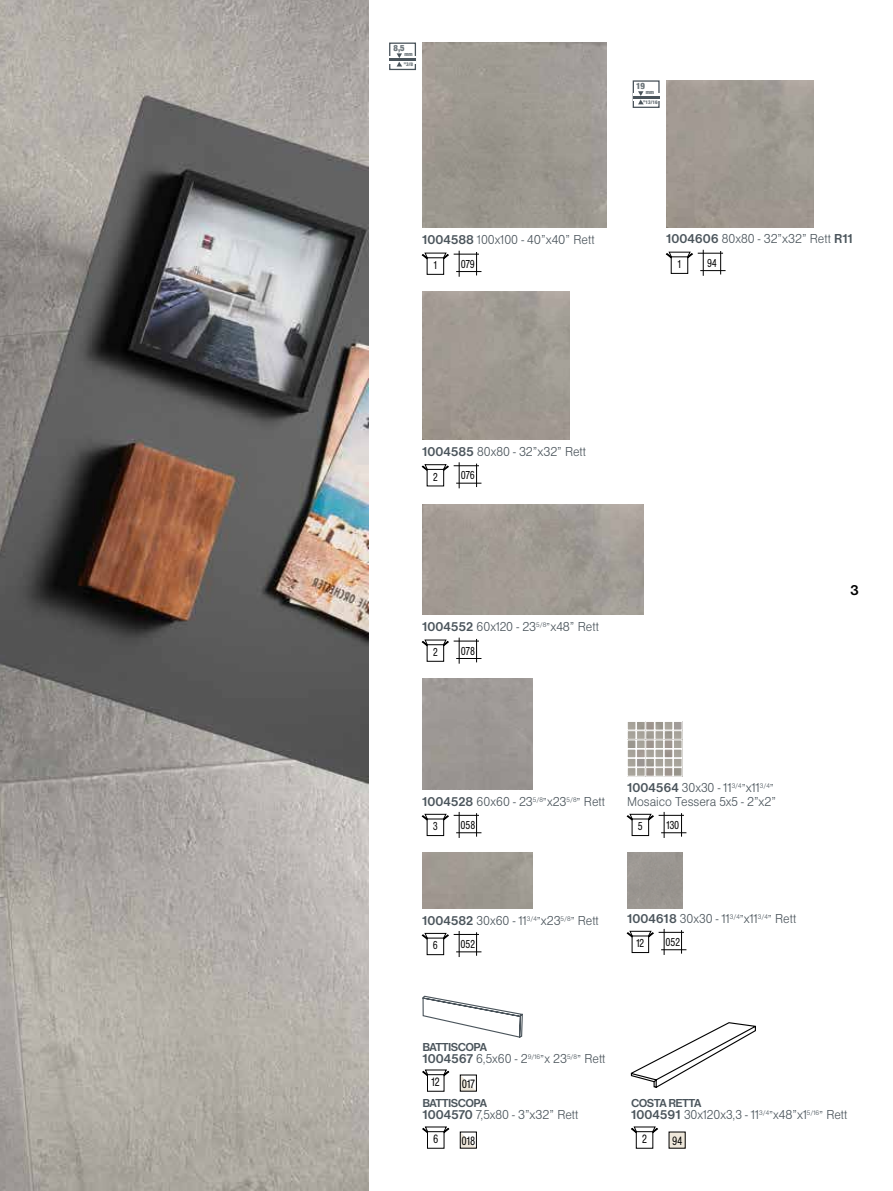
<style>
.page{position:relative;width:893px;height:1191px;background:#fff}
.page>*{position:absolute;margin:0;border:0;box-sizing:border-box;transform-origin:0 0}
.t1{font:700 15px "Nimbus San D";color:#000}
.t2{font:13.5px/13.6px "Nimbus San D Ligh";color:#4a545b;scale:.95 1}
.t3{font:condensed 12.6px "Nimbus San D";color:#000;scale:.9 1}
.t4{font:condensed 12px "Nimbus San D";letter-spacing:-.005em;color:#000;scale:.9 1}
.t5{font:700 12px "Nimbus San D";letter-spacing:-.05em;color:#4a545b}
.t6{font:900 condensed 8.7px "Helvetica Neue";color:#6e777c}
.t7{font:900 condensed 5.4px "Helvetica Neue";color:#6e777c}
.t8{font:900 condensed 4.95px "Helvetica Neue";color:#6e777c}
.s1{font-family:"Nimbus San D";font-weight:700}
.s2{font-size:12px}
</style>
<div class="page">
<img style="left:0;top:0;width:368px;height:1191px">
<svg style="left:422px;top:251px;width:59px;height:26px"></svg>
<svg style="left:422px;top:637px;width:59px;height:26px"></svg>
<svg style="left:666px;top:250px;width:59px;height:26px"></svg>
<svg style="left:422px;top:812px;width:59px;height:26px"></svg>
<svg style="left:422px;top:931px;width:59px;height:26px"></svg>
<svg style="left:627px;top:929px;width:59px;height:26px"></svg>
<svg style="left:627px;top:812px;width:59px;height:26px"></svg>
<svg style="left:627px;top:721px;width:55px;height:55px"></svg>
<div style="left:673px;top:767px;width:9px;height:9px;border:1px solid #fff"></div>
<svg style="left:422px;top:996px;width:101px;height:42px"></svg>
<div style="left:427px;top:1074px;width:17px;height:17px;border:1px solid #000"></div>
<svg style="left:422px;top:1069px;width:27px;height:7px"></svg>
<svg style="left:462px;top:1077px;width:12px;height:12px"></svg>
<div style="left:460px;top:1074px;width:17px;height:17px;border:1px solid #000"></div>
<div style="left:427px;top:1131px;width:17px;height:17px;border:1px solid #000"></div>
<svg style="left:422px;top:1126px;width:27px;height:7px"></svg>
<svg style="left:462px;top:1134px;width:12px;height:12px"></svg>
<div style="left:460px;top:1131px;width:17px;height:17px;border:1px solid #000"></div>
<div style="left:636px;top:1131px;width:17px;height:17px;border:1px solid #000"></div>
<svg style="left:631px;top:1126px;width:27px;height:7px"></svg>
<div style="left:669px;top:1132px;width:16px;height:16px;background:#eee7da"></div>
<svg style="left:630px;top:1022px;width:126px;height:66px"></svg>
<div style="left:389px;top:43px;width:27px;height:27px;border:1px solid #4a545b"></div>
<svg style="left:389px;top:56px;width:27px;height:7px"></svg>
<hr style="left:389px;top:59px;width:27px;height:2px;background:#4a545b">
<svg style="left:397px;top:53px;width:5px;height:13px"></svg>
<div style="left:633px;top:80px;width:27px;height:28px;border:1px solid #4a545b"></div>
<svg style="left:633px;top:94px;width:27px;height:7px"></svg>
<hr style="left:633px;top:97px;width:27px;height:2px;background:#4a545b">
<svg style="left:638px;top:91px;width:5px;height:13px"></svg>
<svg style="left:422px;top:462px;width:59px;height:26px"></svg>
<p class="t6" style="left:394px;top:43px;width:13px">8,5</p>
<p class="t7" style="left:404px;top:51px;width:10px">mm</p>
<p class="t8" style="left:404px;top:61px;width:11px">”3/8</p>
<p class="t6" style="left:636px;top:81px;width:10px">19</p>
<p class="t7" style="left:646px;top:89px;width:10px">mm</p>
<p class="t8" style="left:643px;top:99px;width:16px">”13/16</p>
<p class="t2" style="left:422px;top:232px;width:183px"><span class="s1">1004588</span> 100x100 - 40”x40” Rett</p>
<p class="t4" style="left:434px;top:259px;width:5px">1</p>
<p class="t4" style="left:461px;top:257px;width:17px">079</p>
<p class="t2" style="left:666px;top:232px;width:198px"><span class="s1">1004606</span> 80x80 - 32”x32” Rett <span class="s1">R11</span></p>
<p class="t4" style="left:678px;top:258px;width:5px">1</p>
<p class="t4" style="left:707px;top:256px;width:12px">94</p>
<p class="t2" style="left:422px;top:444px;width:174px"><span class="s1">1004585</span> 80x80 - 32”x32” Rett</p>
<p class="t4" style="left:433px;top:470px;width:7px">2</p>
<p class="t4" style="left:461px;top:469px;width:17px">076</p>
<p class="t2" style="left:422px;top:620px;width:188px"><span class="s1">1004552</span> 60x120 - 23<sup>5/8</sup><span class="s2">”</span>x48” Rett</p>
<p class="t4" style="left:433px;top:645px;width:7px">2</p>
<p class="t4" style="left:461px;top:644px;width:17px">078</p>
<p class="t1" style="left:850px;top:581px;width:10px">3</p>
<p class="t2" style="left:422px;top:794px;width:194px"><span class="s1">1004528</span> 60x60 - 23<sup>5/8</sup><span class="s2">”</span>x23<sup>5/8</sup><span class="s2">”</span> Rett</p>
<p class="t4" style="left:433px;top:820px;width:7px">3</p>
<p class="t4" style="left:460px;top:818px;width:18px">058</p>
<p class="t2" style="left:627px;top:780px;width:158px"><span class="s1">1004564</span> 30x30 - 11<sup>3/4</sup><span class="s2">”</span>x11<sup>3/4</sup><span class="s2">”<br></span>Mosaico Tessera 5x5 - 2”x2”</p>
<p class="t4" style="left:638px;top:820px;width:7px">5</p>
<p class="t4" style="left:666px;top:818px;width:16px">130</p>
<p class="t2" style="left:422px;top:913px;width:188px"><span class="s1">1004582</span> 30x60 - 11<sup>3/4</sup><span class="s2">”</span>x23<sup>5/8</sup><span class="s2">”</span> Rett</p>
<p class="t4" style="left:433px;top:939px;width:7px">6</p>
<p class="t4" style="left:461px;top:937px;width:18px">052</p>
<p class="t2" style="left:627px;top:911px;width:180px"><span class="s1">1004618</span> 30x30 - 11<sup>3/4</sup><span class="s2">”</span>x11<sup>3/4</sup><span class="s2">”</span> Rett</p>
<p class="t4" style="left:636px;top:937px;width:10px">12</p>
<p class="t4" style="left:666px;top:935px;width:18px">052</p>
<p class="t5" style="left:422px;top:1040px;width:66px">BATTISCOPA</p>
<p class="t2" style="left:422px;top:1051px;width:194px"><span class="s1">1004567</span> 6,5x60 - 2<sup>9/16</sup><span class="s2">”</span>x 23<sup>5/8</sup><span class="s2">”</span> Rett</p>
<p class="t5" style="left:422px;top:1096px;width:66px">BATTISCOPA</p>
<p class="t2" style="left:422px;top:1107px;width:166px"><span class="s1">1004570</span> 7,5x80 - 3”x32” Rett</p>
<p class="t3" style="left:432px;top:1075px;width:11px">12</p>
<p class="t3" style="left:462px;top:1077px;width:16px">017</p>
<p class="t3" style="left:433px;top:1132px;width:7px">6</p>
<p class="t3" style="left:461px;top:1134px;width:17px">018</p>
<p class="t5" style="left:631px;top:1096px;width:72px">COSTA RETTA</p>
<p class="t2" style="left:631px;top:1107px;width:229px"><span class="s1">1004591</span> 30x120x3,3 - 11<sup>3/4</sup><span class="s2">”</span>x48”x1<sup>5/16</sup><span class="s2">”</span> Rett</p>
<p class="t3" style="left:642px;top:1132px;width:7px">2</p>
<p class="t3" style="left:672px;top:1134px;width:13px">94</p>
</div>
